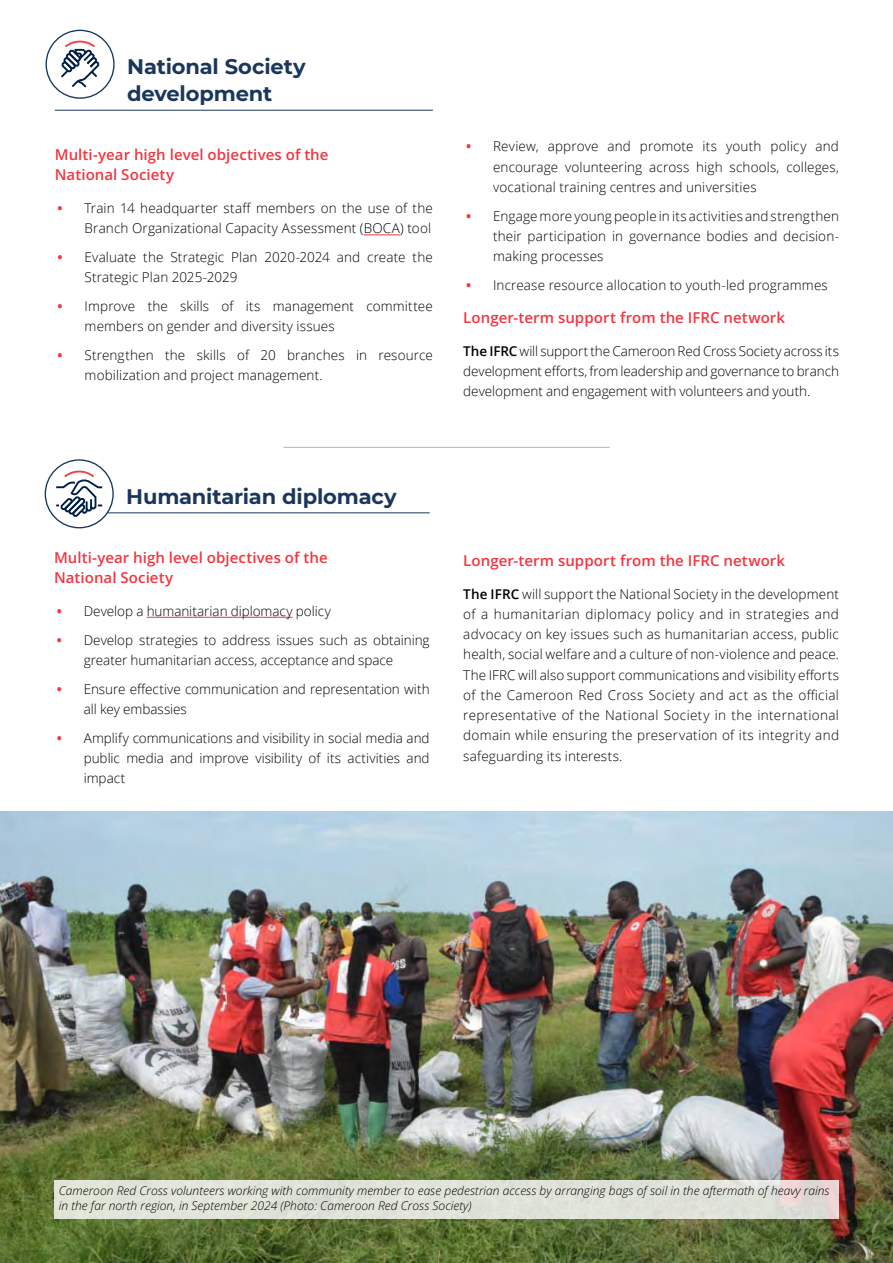
<style>
.page{position:relative;width:893px;height:1263px;background:#fff}
.page>*{position:absolute;margin:0;border:0;box-sizing:border-box;transform-origin:0 0}
.t1{font:700 21px/27px "Montserrat";letter-spacing:-.01em;color:#1b365d}
.t2{font:600 15px/20.2px "Open Sans";letter-spacing:.005em;color:#f33540}
.t3{font:300 13.5px/20.2px "Open Sans";letter-spacing:.01em;color:#000}
.t4{font:italic 300 12px/15px "Open Sans";color:#000}
.s1{font-weight:700;color:#f33540}
.s2{font-weight:600}
</style>
<div class="page">
<hr style="left:283px;top:447px;width:327px;height:1px;background:#808285">
<hr style="left:54px;top:512px;width:376px;height:1px;background:#1b365d">
<hr style="left:147px;top:617px;width:146px;height:1px;background:#ef3340">
<div style="left:45px;top:460px;width:68px;height:68px;background:#fff;border-radius:50%"></div>
<svg style="left:55px;top:470px;width:48px;height:47px"></svg>
<div style="left:45px;top:459px;width:69px;height:69px;border:1px solid #1b365d;border-radius:50%"></div>
<img style="left:0;top:811px;width:893px;height:452px">
<div style="left:55px;top:1180px;width:784px;height:38px;background:#e0e3d8"></div>
<hr style="left:55px;top:110px;width:378px;height:1px;background:#1b365d">
<hr style="left:364px;top:234px;width:36px;height:1px;background:#ef3340">
<svg style="left:61px;top:40px;width:39px;height:48px"></svg>
<div style="left:46px;top:30px;width:69px;height:69px;border:1px solid #1b365d;border-radius:50%"></div>
<h1 class="t1" style="left:127px;top:52px;width:180px">National Society development</h1>
<p class="t2" style="left:55px;top:144px;width:275px">Multi-year high level objectives of the<br>National Society</p>
<p class="t3" style="left:58px;top:198px;width:377px;text-align:right"><span class="s1">•</span> Train 14 headquarter staff members on the use of the<br>Branch Organizational Capacity Assessment (BOCA) tool</p>
<p class="t3" style="left:85px;top:247px;width:350px;text-indent:-27px"><span class="s1">•</span> Evaluate the Strategic Plan 2020-2024 and create the<br>Strategic Plan 2025-2029</p>
<p class="t3" style="left:85px;top:296px;width:350px;text-indent:-27px"><span class="s1">•</span> Improve the skills of its management committee members on gender and diversity issues</p>
<p class="t3" style="left:85px;top:345px;width:350px;text-indent:-27px"><span class="s1">•</span> Strengthen the skills of 20 branches in resource mobilization and project management.</p>
<p class="t3" style="left:493px;top:136px;width:347px;text-align:justify;text-indent:-27px"><span class="s1">•</span> Review, approve and promote its youth policy and encourage volunteering across high schools, colleges, vocational training centres and universities</p>
<p class="t3" style="left:493px;top:205px;width:347px;text-align:justify;text-indent:-27px"><span class="s1">•</span> Engage more young people in its activities and strengthen their participation in governance bodies and decision&shy;making processes</p>
<p class="t3" style="left:466px;top:274px;width:363px"><span class="s1">•</span> Increase resource allocation to youth-led programmes</p>
<p class="t2" style="left:463px;top:307px;width:323px">Longer-term support from the IFRC network</p>
<p class="t3" style="left:463px;top:340px;width:377px;text-align:justify"><span class="s2">The IFRC</span> will support the Cameroon Red Cross Society across its development efforts, from leadership and governance to branch development and engagement with volunteers and youth.</p>
<h1 class="t1" style="left:126px;top:482px;width:272px">Humanitarian diplomacy</h1>
<p class="t2" style="left:54px;top:546px;width:275px">Multi-year high level objectives of the<br>National Society</p>
<p class="t3" style="left:57px;top:600px;width:276px"><span class="s1">•</span> Develop a humanitarian diplomacy policy</p>
<p class="t3" style="left:84px;top:629px;width:347px;text-indent:-27px"><span class="s1">•</span> Develop strategies to address issues such as obtaining greater humanitarian access, acceptance and space</p>
<p class="t3" style="left:84px;top:678px;width:347px;text-indent:-27px"><span class="s1">•</span> Ensure effective communication and representation with all key embassies</p>
<p class="t3" style="left:84px;top:727px;width:347px;text-align:justify;text-indent:-27px"><span class="s1">•</span> Amplify communications and visibility in social media and public media and improve visibility of its activities and impact</p>
<p class="t2" style="left:463px;top:550px;width:323px">Longer-term support from the IFRC network</p>
<p class="t3" style="left:463px;top:583px;width:377px;text-align:justify"><span class="s2">The IFRC</span> will support the National Society in the development of a humanitarian diplomacy policy and in strategies and advocacy on key issues such as humanitarian access, public health, social welfare and a culture of non-violence and peace.<br>The IFRC will also support communications and visibility efforts of the Cameroon Red Cross Society and act as the official representative of the National Society in the international domain while ensuring the preservation of its integrity and safeguarding its interests.</p>
<p class="t4" style="left:59px;top:1183px;width:772px">Cameroon Red Cross volunteers working with community member to ease pedestrian access by arranging bags of soil in the aftermath of heavy rains in the far north region, in September 2024 (Photo: Cameroon Red Cross Society)</p>
</div>
